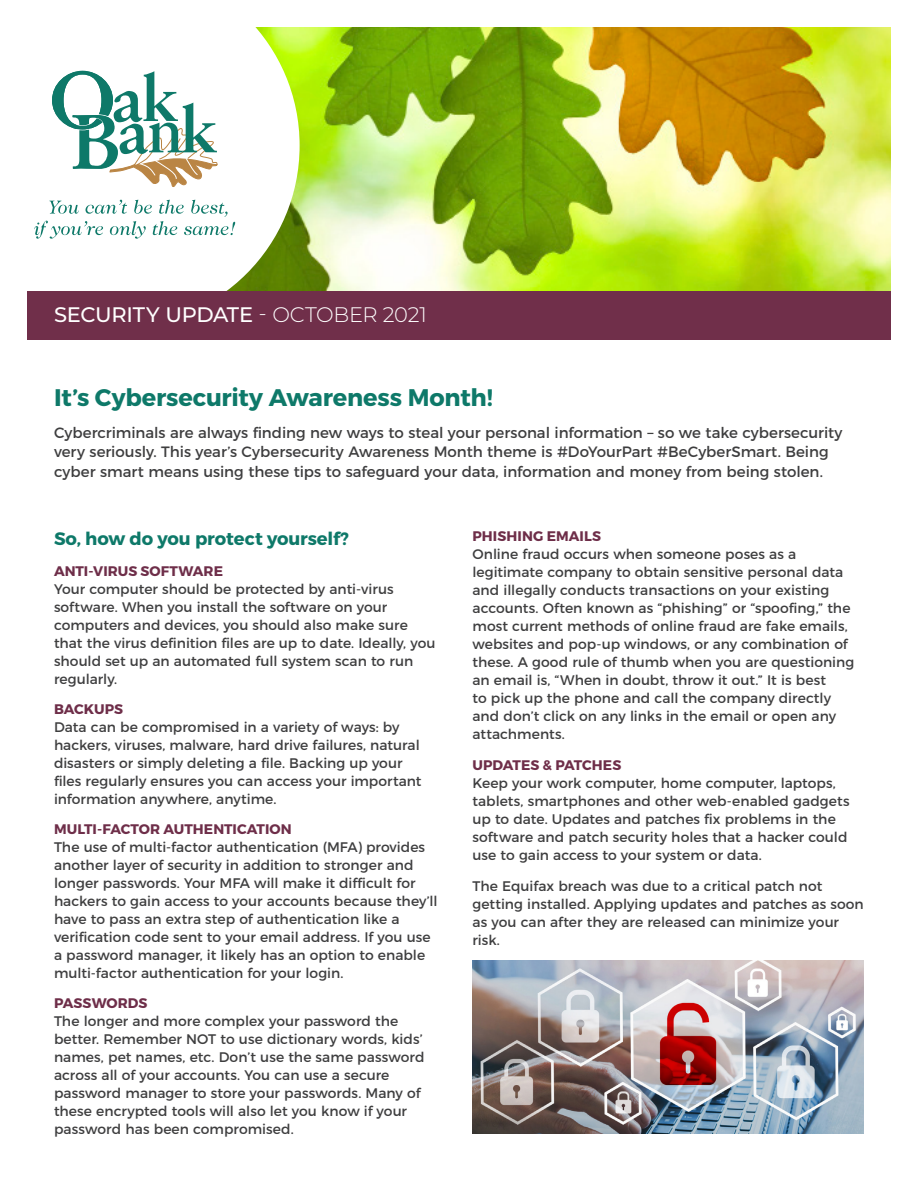
<style>
.page{position:relative;width:918px;height:1188px;background:#fff}
.page>*{position:absolute;margin:0;border:0;box-sizing:border-box;transform-origin:0 0}
.t1{font:700 24px "Montserrat";letter-spacing:-.01em;color:#0e7969}
.t2{font:500 21px "Montserrat";letter-spacing:-.015em;color:#fff}
.t3{font:700 18px "Montserrat";letter-spacing:-.005em;color:#0e7969}
.t4{font:15px/19.5px "Montserrat";color:#3e3e3f}
.t5{font:13.8px/18px "Montserrat";color:#3e3e3f}
.s1{font-weight:300}
.s2{font-weight:700;color:#6e2e49}
</style>
<div class="page">
<img style="left:300px;top:27px;width:591px;height:264px">
<svg style="left:79px;top:27px;width:221px;height:264px"></svg>
<svg style="left:52px;top:71px;width:166px;height:117px"></svg>
<svg style="left:34px;top:200px;width:201px;height:39px"></svg>
<div style="left:27px;top:291px;width:864px;height:48px;background:#702f4a"></div>
<img style="left:472px;top:960px;width:392px;height:174px">
<p class="t2" style="left:54px;top:300px;width:374px">SECURITY UPDATE <span class="s1">- OCTOBER 2021</span></p>
<p class="t1" style="left:54px;top:383px;width:440px">It’s Cybersecurity Awareness Month!</p>
<p class="t4" style="left:54px;top:421px;width:790px">Cybercriminals are always finding new ways to steal your personal information – so we take cybersecurity very seriously. This year’s Cybersecurity Awareness Month theme is #DoYourPart #BeCyberSmart. Being cyber smart means using these tips to safeguard your data, information and money from being stolen.</p>
<p class="t3" style="left:54px;top:528px;width:297px">So, how do you protect yourself?</p>
<p class="t5" style="left:54px;top:561px;width:383px"><span class="s2">ANTI-VIRUS SOFTWARE<br></span>Your computer should be protected by anti-virus software. When you install the software on your computers and devices, you should also make sure that the virus definition files are up to date. Ideally, you should set up an automated full system scan to run regularly.</p>
<p class="t5" style="left:54px;top:699px;width:369px"><span class="s2">BACKUPS<br></span>Data can be compromised in a variety of ways: by hackers, viruses, malware, hard drive failures, natural disasters or simply deleting a file. Backing up your files regularly ensures you can access your important information anywhere, anytime.</p>
<p class="t5" style="left:54px;top:819px;width:385px"><span class="s2">MULTI-FACTOR AUTHENTICATION<br></span>The use of multi-factor authentication (MFA) provides another layer of security in addition to stronger and longer passwords. Your MFA will make it difficult for hackers to gain access to your accounts because they’ll have to pass an extra step of authentication like a verification code sent to your email address. If you use a password manager, it likely has an option to enable multi-factor authentication for your login.</p>
<p class="t5" style="left:54px;top:993px;width:372px"><span class="s2">PASSWORDS<br></span>The longer and more complex your password the better. Remember NOT to use dictionary words, kids’ names, pet names, etc. Don’t use the same password across all of your accounts. You can use a secure password manager to store your passwords. Many of these encrypted tools will also let you know if your password has been compromised.</p>
<p class="t5" style="left:472px;top:526px;width:383px"><span class="s2">PHISHING EMAILS<br></span>Online fraud occurs when someone poses as a legitimate company to obtain sensitive personal data and illegally conducts transactions on your existing accounts. Often known as “phishing” or “spoofing,” the most current methods of online fraud are fake emails, websites and pop-up windows, or any combination of these. A good rule of thumb when you are questioning an email is, “When in doubt, throw it out.” It is best<br>to pick up the phone and call the company directly and don’t click on any links in the email or open any attachments.</p>
<p class="t5" style="left:472px;top:755px;width:379px"><span class="s2">UPDATES &amp; PATCHES<br></span>Keep your work computer, home computer, laptops, tablets, smartphones and other web-enabled gadgets up to date. Updates and patches fix problems in the software and patch security holes that a hacker could use to gain access to your system or data.</p>
<p class="t5" style="left:472px;top:876px;width:393px">The Equifax breach was due to a critical patch not getting installed. Applying updates and patches as soon as you can after they are released can minimize your risk.</p>
</div>
